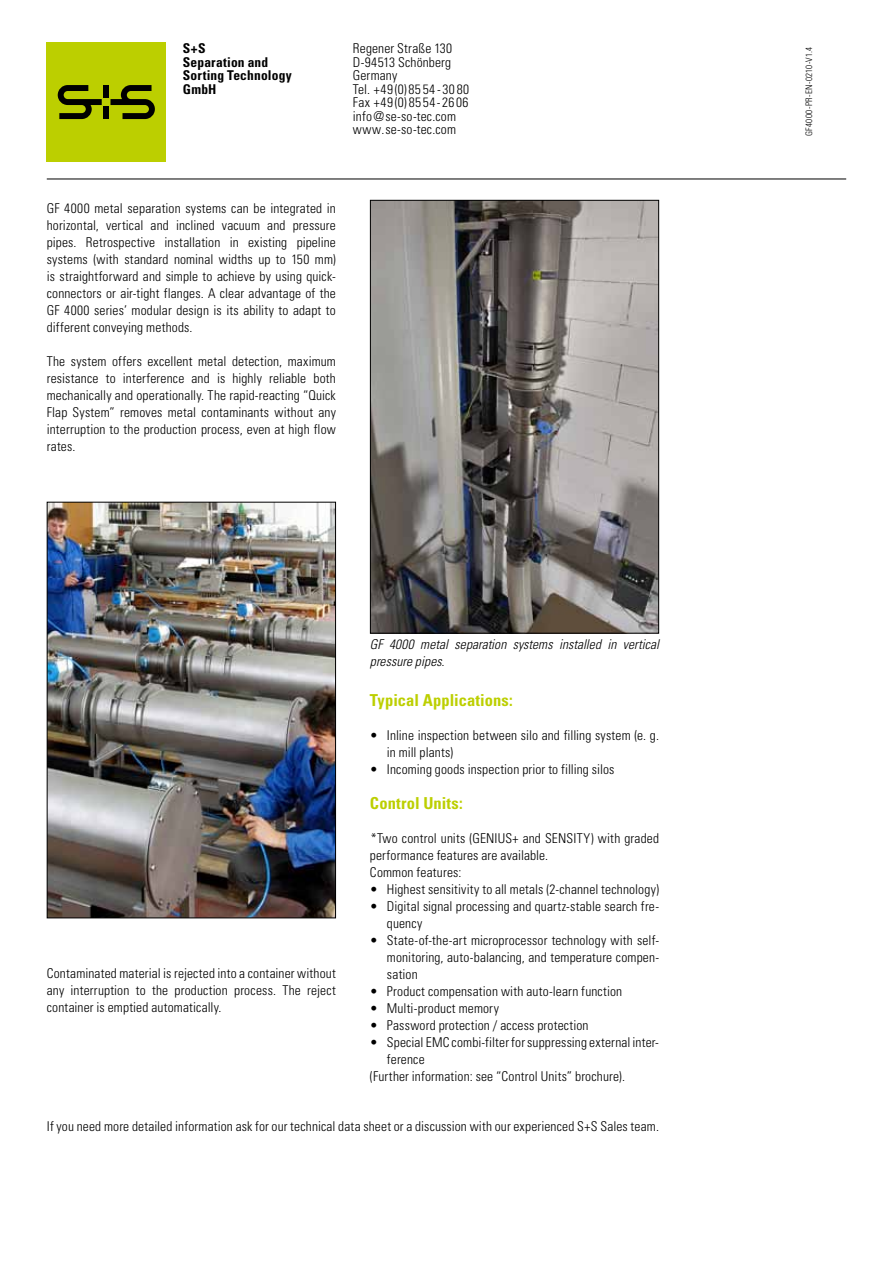
<style>
.page{position:relative;width:893px;height:1263px;background:#fff}
.page>*{position:absolute;margin:0;border:0;box-sizing:border-box;transform-origin:0 0}
.t1{font:700 condensed 16.5px "Univers LT";letter-spacing:.005em;color:#bccf00}
.t2{font:300 condensed 13.5px/17px "Univers LT";letter-spacing:.01em;color:#000}
.t3{font:italic 300 condensed 13.5px/17px "Univers LT";letter-spacing:.005em;color:#000}
.t4{font:700 condensed 13.5px/13.5px "Univers LT";letter-spacing:.015em;color:#000}
.t5{font:300 condensed 9px "Univers LT";letter-spacing:.035em;color:#000}
</style>
<div class="page">
<hr style="left:47px;top:179px;width:799px;height:1px;background:#000">
<div style="left:47px;top:43px;width:119px;height:119px;background:#bccf00"></div>
<div style="left:103px;top:85px;width:6px;height:13px;background:#000"></div>
<div style="left:103px;top:106px;width:6px;height:13px;background:#000"></div>
<svg style="left:58px;top:85px;width:44px;height:34px"></svg>
<svg style="left:110px;top:85px;width:45px;height:34px"></svg>
<img style="left:372px;top:202px;width:285px;height:430px">
<div style="left:370px;top:200px;width:289px;height:434px;border:1px solid #000"></div>
<img style="left:49px;top:504px;width:285px;height:412px">
<div style="left:47px;top:502px;width:289px;height:416px;border:1px solid #000"></div>
<p class="t4" style="left:183px;top:42px;width:110px">S+S<br>Separation and<br>Sorting Technology<br>GmbH</p>
<p class="t2" style="left:353px;top:42px;width:118px;line-height:13.5px">Regener Straße 130<br>D-94513 Schönberg<br>Germany<br>Tel. +49(0)8554-3080<br>Fax +49(0)8554-2606 info@se-so-tec.com www.se-so-tec.com</p>
<p class="t5" style="left:804px;top:136px;width:91px;rotate:-90deg">GF4000-PR-EN-0210-V1.4</p>
<p class="t2" style="left:47px;top:199px;width:291px;text-align:justify">GF 4000 metal separation systems can be integrated in horizontal, vertical and inclined vacuum and pressure pipes. Retrospective installation in existing pipeline systems (with standard nominal widths up to 150 mm) is straightforward and simple to achieve by using quick&shy;connectors or air-tight flanges. A clear advantage of the GF 4000 series’ modular design is its ability to adapt to different conveying methods.</p>
<p class="t2" style="left:47px;top:352px;width:291px;text-align:justify">The system offers excellent metal detection, maximum resistance to interference and is highly reliable both mechanically and operationally. The rapid-reacting “Quick Flap System” removes metal contaminants without any interruption to the production process, even at high flow rates.</p>
<p class="t2" style="left:47px;top:965px;width:291px;text-align:justify">Contaminated material is rejected into a container without any interruption to the production process. The reject container is emptied automatically.</p>
<p class="t3" style="left:370px;top:636px;width:291px">GF 4000 metal separation systems installed in vertical pressure pipes.</p>
<p class="t1" style="left:370px;top:690px;width:144px">Typical Applications:</p>
<p class="t2" style="left:387px;top:727px;width:274px;text-indent:-17px">• Inline inspection between silo and filling system (e. g. in mill plants)</p>
<p class="t2" style="left:370px;top:761px;width:246px">• Incoming goods inspection prior to filling silos</p>
<p class="t1" style="left:370px;top:793px;width:94px">Control Units:</p>
<p class="t2" style="left:370px;top:830px;width:291px">*Two control units (GENIUS+ and SENSITY) with graded performance features are available.<br>Common features:</p>
<p class="t2" style="left:370px;top:881px;width:291px">• Highest sensitivity to all metals (2-channel technology)</p>
<p class="t2" style="left:387px;top:898px;width:274px;text-indent:-17px">• Digital signal processing and quartz-stable search fre&shy;quency</p>
<p class="t2" style="left:387px;top:932px;width:274px;text-align:justify;text-indent:-17px">• State-of-the-art microprocessor technology with self&shy;monitoring, auto-balancing, and temperature compen&shy;sation</p>
<p class="t2" style="left:370px;top:983px;width:254px">• Product compensation with auto-learn function</p>
<p class="t2" style="left:370px;top:1000px;width:130px">• Multi-product memory</p>
<p class="t2" style="left:370px;top:1017px;width:220px">• Password protection / access protection</p>
<p class="t2" style="left:370px;top:1034px;width:291px">• Special EMC combi-filter for suppressing external inter-</p>
<p class="t2" style="left:387px;top:1051px;width:39px">ference</p>
<p class="t2" style="left:370px;top:1067px;width:257px">(Further information: see “Control Units” brochure).</p>
<p class="t2" style="left:47px;top:1118px;width:614px">If you need more detailed information ask for our technical data sheet or a discussion with our experienced S+S Sales team.</p>
</div>
